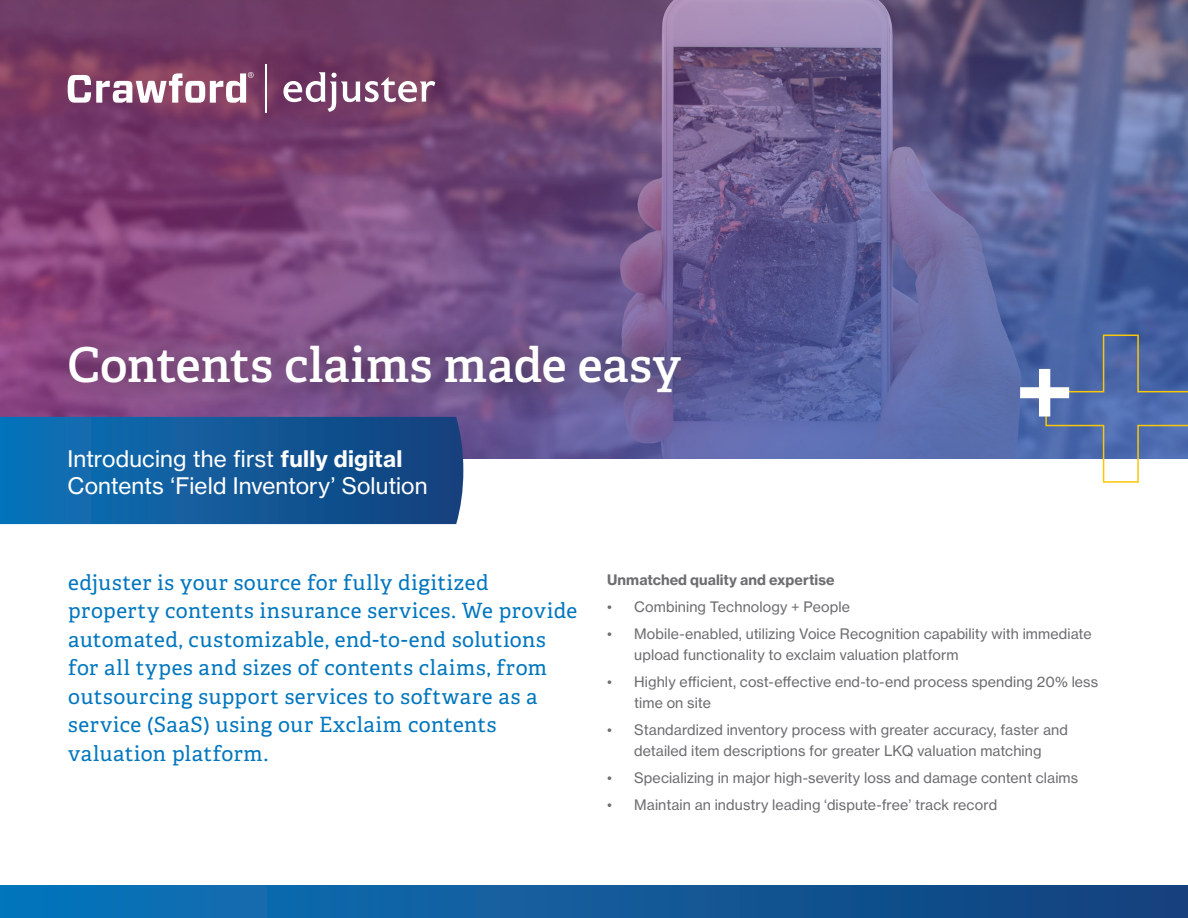
<style>
.page{position:relative;width:1188px;height:918px;background:#fff}
.page>*{position:absolute;margin:0;border:0;box-sizing:border-box;transform-origin:0 0}
.t1{font:600 48px "Adelle";letter-spacing:.005em;color:#fff}
.t2{font:22.5px/27px "N Haas Grotesk TX Std 55 Rg";letter-spacing:.005em;color:#fff}
.t3{font:21px/28.5px "Adelle";letter-spacing:.03em;color:#0076be}
.t4{font:14.25px/21px "N Haas Grotesk TX Std 55 Rg";letter-spacing:.005em;color:#6c6d70}
.t5{font:14.25px "N Haas Grotesk TX Std 75 Bd";letter-spacing:.005em;color:#6c6d70}
.s1{font-family:"N Haas Grotesk TX Std 75 Bd"}
</style>
<div class="page">
<img style="left:0;top:0;width:1188px;height:459px">
<svg style="left:0;top:417px;width:463px;height:107px;background:#115a9a"></svg>
<div style="left:0;top:885px;width:1188px;height:33px;background:linear-gradient(to right,#0a76bb,#15417c)"></div>
<svg style="left:1020px;top:334px;width:168px;height:149px"></svg>
<div style="left:34px;top:310px;width:682px;height:118px;background:#231f20;opacity:.35"></div>
<svg style="left:68px;top:72px;width:186px;height:31px"></svg>
<svg style="left:283px;top:72px;width:152px;height:40px"></svg>
<hr style="left:266px;top:65px;width:1px;height:48px;background:#fff">
<p class="t1" style="left:68px;top:335px;width:615px">Contents claims made easy</p>
<p class="t2" style="left:68px;top:445px;width:362px">Introducing the first <span class="s1">fully digital<br></span>Contents ‘Field Inventory’ Solution</p>
<p class="t3" style="left:68px;top:568px;width:510px">edjuster is your source for fully digitized property contents insurance services. We provide automated, customizable, end-to-end solutions for all types and sizes of contents claims, from outsourcing support services to software as a</p>
<p class="t3" style="left:68px;top:711px;width:430px">service (SaaS) using our Exclaim contents valuation platform.</p>
<p class="t5" style="left:607px;top:571px;width:229px">Unmatched quality and expertise</p>
<p class="t4" style="left:607px;top:596px;width:244px">• Combining Technology + People</p>
<p class="t4" style="left:634px;top:623px;width:459px;text-indent:-27px">• Mobile-enabled, utilizing Voice Recognition capability with immediate upload functionality to exclaim valuation platform</p>
<p class="t4" style="left:634px;top:671px;width:466px;text-indent:-27px">• Highly efficient, cost-effective end-to-end process spending 20% less time on site</p>
<p class="t4" style="left:607px;top:719px;width:462px;text-align:center">• Standardized inventory process with greater accuracy, faster and detailed item descriptions for greater LKQ valuation matching</p>
<p class="t4" style="left:607px;top:767px;width:473px">• Specializing in major high-severity loss and damage content claims</p>
<p class="t4" style="left:607px;top:794px;width:391px">• Maintain an industry leading ‘dispute-free’ track record</p>
</div>
